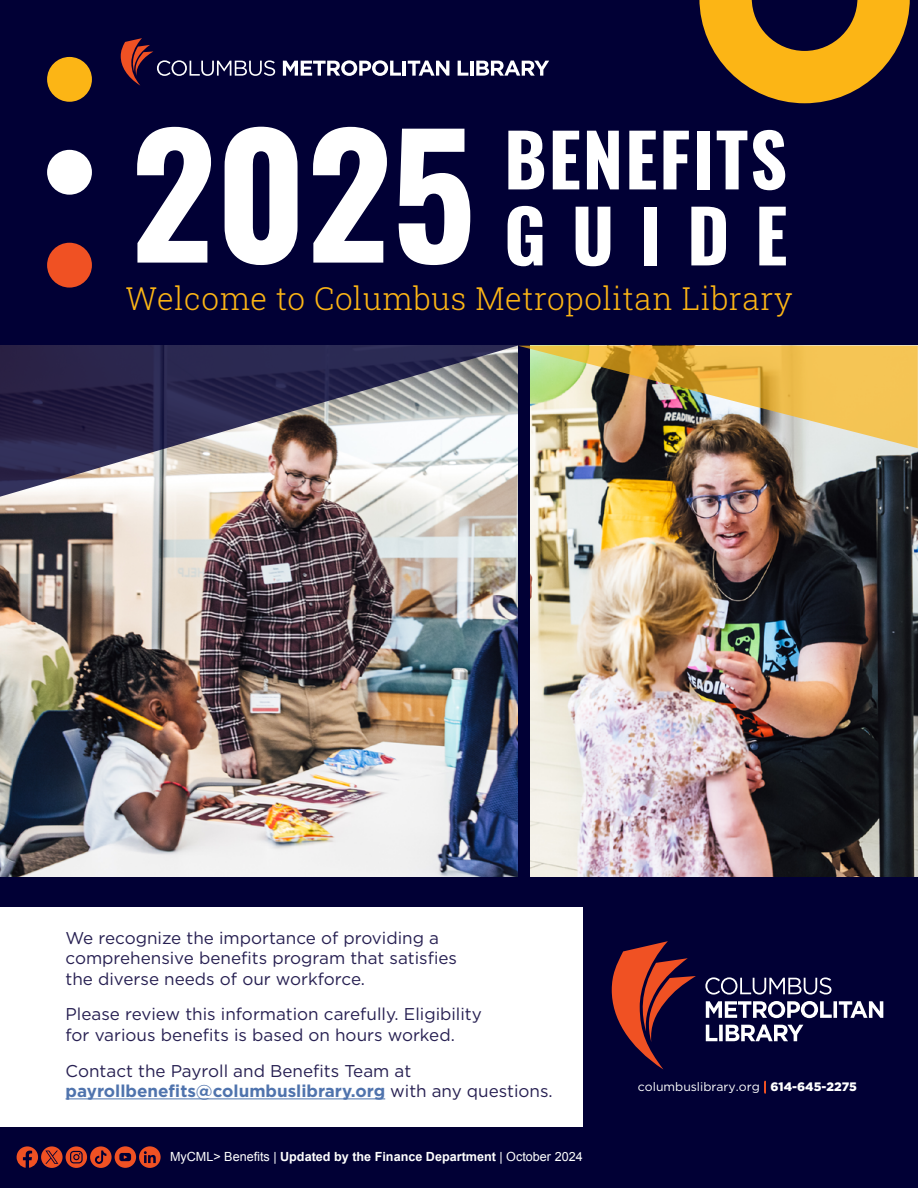
<style>
.page{position:relative;width:918px;height:1188px;background:#010035}
.page>*{position:absolute;margin:0;border:0;box-sizing:border-box;transform-origin:0 0}
.t1{font:700 165.3px "Oswald";color:#fff}
.t2{font:700 72.45px "Oswald";letter-spacing:.025em;color:#fff}
.t3{font:300 31.5px "Roboto Slab";letter-spacing:.02em;color:#fcb515}
.t4{font:17.1px/20.5px "Gotham";color:#272052}
.t5{font:700 12.6px "Arial";color:#fff}
.t6{font:12.3px "Gotham";color:#fff}
.s1{font-weight:700;color:#4f73ad}
.s2{font-weight:400}
.s3{font-weight:100;color:#f05123}
.s4{font-weight:900}
</style>
<div class="page">
<svg style="left:283px;top:60px;width:118px;height:16px"></svg>
<hr style="left:403px;top:61px;width:3px;height:15px;background:#fff">
<svg style="left:408px;top:61px;width:41px;height:15px"></svg>
<svg style="left:458px;top:61px;width:10px;height:15px"></svg>
<hr style="left:470px;top:61px;width:3px;height:15px;background:#fff">
<svg style="left:476px;top:61px;width:73px;height:15px"></svg>
<svg style="left:121px;top:38px;width:154px;height:48px"></svg>
<img style="left:0;top:497px;width:518px;height:380px">
<div style="left:0;top:907px;width:583px;height:220px;background:#fff"></div>
<hr style="left:66px;top:1098px;width:319px;height:1px;background:#4f73ad">
<svg style="left:699px;top:0;width:211px;height:103px"></svg>
<img style="left:531px;top:448px;width:387px;height:429px">
<img style="left:521px;top:346px;width:397px;height:102px">
<svg style="left:0;top:345px;width:521px;height:152px;background:#7c788a"></svg>
<div style="left:47px;top:57px;width:45px;height:45px;background:#fcb515;border-radius:50%"></div>
<div style="left:47px;top:150px;width:45px;height:45px;background:#fff;border-radius:50%"></div>
<div style="left:47px;top:243px;width:45px;height:45px;background:#f05123;border-radius:50%"></div>
<svg style="left:705px;top:977px;width:127px;height:18px"></svg>
<svg style="left:706px;top:1001px;width:177px;height:17px"></svg>
<svg style="left:706px;top:1025px;width:97px;height:16px"></svg>
<svg style="left:612px;top:941px;width:84px;height:129px"></svg>
<svg style="left:17px;top:1146px;width:144px;height:22px"></svg>
<h1 class="t1" style="left:131px;top:109px;width:347px">2025</h1>
<h2 class="t2" style="left:504px;top:122px;width:285px">BENEFITS</h2>
<h2 class="t2" style="left:504px;top:198px;width:285px">GUIDE</h2>
<h3 class="t3" style="left:126px;top:277px;width:668px">Welcome to Columbus Metropolitan Library</h3>
<p class="t4" style="left:66px;top:927px;width:393px">We recognize the importance of providing a comprehensive benefits program that satisfies the diverse needs of our workforce.</p>
<p class="t4" style="left:66px;top:1004px;width:418px">Please review this information carefully. Eligibility for various benefits is based on hours worked.</p>
<p class="t4" style="left:66px;top:1060px;width:489px">Contact the Payroll and Benefits Team at <span class="s1">payrollbenefits@columbuslibrary.org</span> with any questions.</p>
<p class="t5" style="left:170px;top:1148px;width:414px"><span class="s2">MyCML&gt; Benefits |</span> Updated by the Finance Department <span class="s2">| October 2024</span></p>
<p class="t6" style="left:638px;top:1079px;width:221px">columbuslibrary.org <span class="s3">|</span> <span class="s4">614-645-2275</span></p>
</div>
